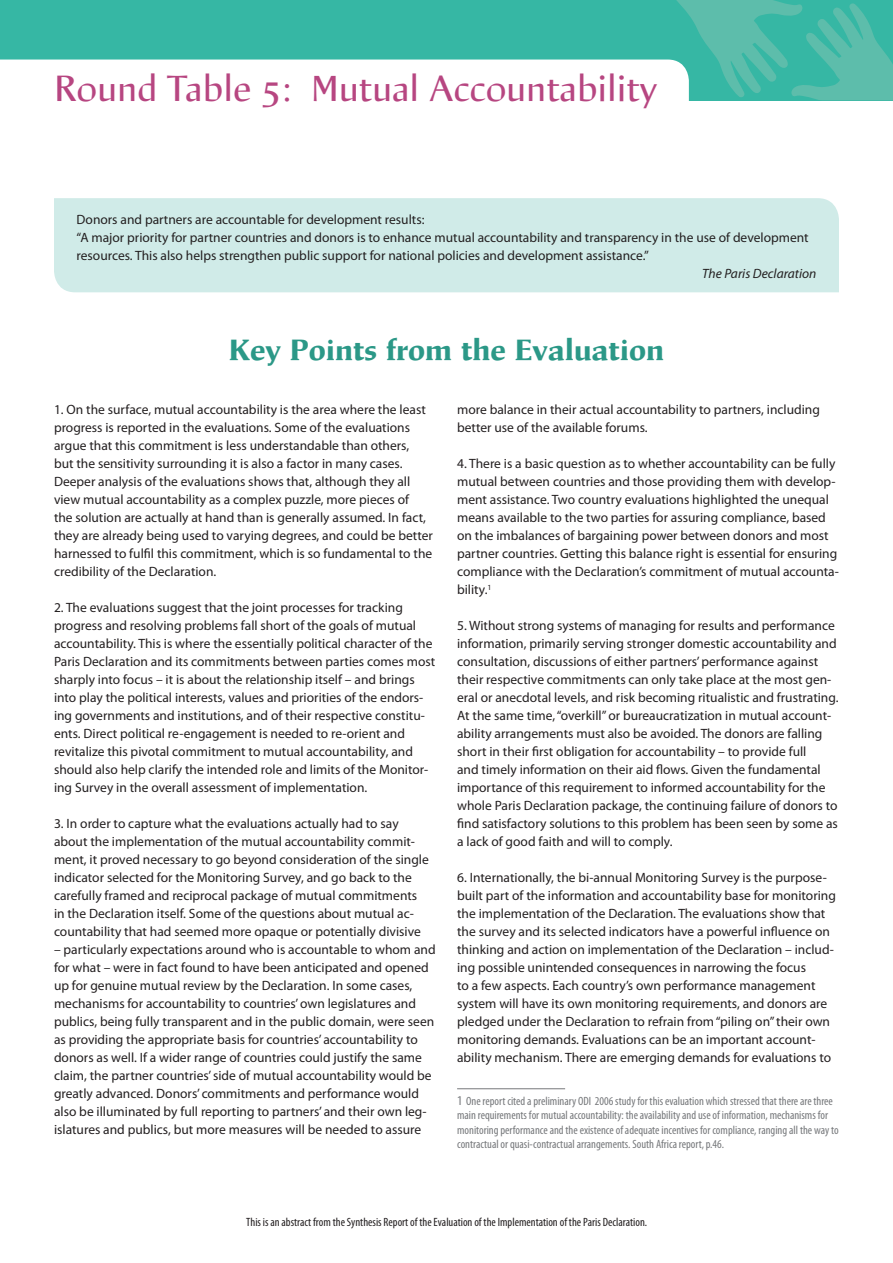
<style>
.page{position:relative;width:893px;height:1263px;background:#fff}
.page>*{position:absolute;margin:0;border:0;box-sizing:border-box;transform-origin:0 0}
.t1{font:37.5px "Mixtra Sansserif";color:#b74681}
.t2{font:600 30px "Mixtra Roman";color:#2b9887}
.t3{font:13.5px/18px "Myriad Pro";color:#231f20}
.t4{font:italic 13.5px "Myriad Pro";color:#231f20}
.t5{font:condensed 12px/14.4px "Myriad Pro";color:#76787b}
.t6{font:condensed 12px "Myriad Pro";color:#231f20}
.s1{font-size:13.5px}
</style>
<div class="page">
<div style="left:54px;top:198px;width:785px;height:94px;background:#d0ebe8"></div>
<div style="left:0;top:0;width:893px;height:100px;background:#36b7a4"></div>
<svg style="left:671px;top:0;width:222px;height:100px"></svg>
<div style="left:0;top:60px;width:689px;height:41px;background:#fff"></div>
<hr style="left:457px;top:1088px;width:108px;height:1px;background:#76787b">
<h1 class="t1" style="left:54px;top:68px;width:605px">Round Table 5: Mutual Accountability</h1>
<p class="t3" style="left:77px;top:210px;width:734px">Donors and partners are accountable for development results:<br>“A major priority for partner countries and donors is to enhance mutual accountability and transparency in the use of development resources. This also helps strengthen public support for national policies and development assistance.”</p>
<p class="t4" style="left:702px;top:265px;width:116px">The Paris Declaration</p>
<h2 class="t2" style="left:229px;top:333px;width:437px">Key Points from the Evaluation</h2>
<p class="t3" style="left:54px;top:400px;width:380px">1. On the surface, mutual accountability is the area where the least progress is reported in the evaluations. Some of the evaluations argue that this commitment is less understandable than others,<br>but the sensitivity surrounding it is also a factor in many cases.<br>Deeper analysis of the evaluations shows that, although they all view mutual accountability as a complex puzzle, more pieces of<br>the solution are actually at hand than is generally assumed. In fact, they are already being used to varying degrees, and could be better harnessed to fulfil this commitment, which is so fundamental to the credibility of the Declaration.</p>
<p class="t3" style="left:54px;top:598px;width:383px">2. The evaluations suggest that the joint processes for tracking progress and resolving problems fall short of the goals of mutual accountability. This is where the essentially political character of the Paris Declaration and its commitments between parties comes most sharply into focus – it is about the relationship itself – and brings into play the political interests, values and priorities of the endors&shy;ing governments and institutions, and of their respective constitu&shy;ents. Direct political re-engagement is needed to re-orient and revitalize this pivotal commitment to mutual accountability, and should also help clarify the intended role and limits of the Monitor&shy;ing Survey in the overall assessment of implementation.</p>
<p class="t3" style="left:54px;top:814px;width:376px">3. In order to capture what the evaluations actually had to say about the implementation of the mutual accountability commit&shy;ment, it proved necessary to go beyond consideration of the single indicator selected for the Monitoring Survey, and go back to the carefully framed and reciprocal package of mutual commitments in the Declaration itself. Some of the questions about mutual ac&shy;countability that had seemed more opaque or potentially divisive</p>
<p class="t3" style="left:54px;top:940px;width:383px">– particularly expectations around who is accountable to whom and for what – were in fact found to have been anticipated and opened up for genuine mutual review by the Declaration. In some cases, mechanisms for accountability to countries’ own legislatures and publics, being fully transparent and in the public domain, were seen as providing the appropriate basis for countries’ accountability to donors as well. If a wider range of countries could justify the same claim, the partner countries’ side of mutual accountability would be greatly advanced. Donors’ commitments and performance would also be illuminated by full reporting to partners’ and their own leg&shy;islatures and publics, but more measures will be needed to assure</p>
<p class="t3" style="left:457px;top:400px;width:364px">more balance in their actual accountability to partners, including better use of the available forums.</p>
<p class="t3" style="left:457px;top:454px;width:383px">4. There is a basic question as to whether accountability can be fully mutual between countries and those providing them with develop&shy;ment assistance. Two country evaluations highlighted the unequal means available to the two parties for assuring compliance, based on the imbalances of bargaining power between donors and most partner countries. Getting this balance right is essential for ensuring compliance with the Declaration’s commitment of mutual accounta&shy;bility.<sup>1</sup></p>
<p class="t3" style="left:457px;top:616px;width:383px">5. Without strong systems of managing for results and performance information, primarily serving stronger domestic accountability and consultation, discussions of either partners’ performance against their respective commitments can only take place at the most gen&shy;eral or anecdotal levels, and risk becoming ritualistic and frustrating.<br>At the same time, “overkill” or bureaucratization in mutual account&shy;ability arrangements must also be avoided. The donors are falling short in their first obligation for accountability – to provide full<br>and timely information on their aid flows. Given the fundamental importance of this requirement to informed accountability for the whole Paris Declaration package, the continuing failure of donors to find satisfactory solutions to this problem has been seen by some as a lack of good faith and will to comply.</p>
<p class="t3" style="left:457px;top:868px;width:380px">6. Internationally, the bi-annual Monitoring Survey is the purpose&shy;built part of the information and accountability base for monitoring the implementation of the Declaration. The evaluations show that the survey and its selected indicators have a powerful influence on thinking and action on implementation of the Declaration – includ&shy;ing possible unintended consequences in narrowing the focus<br>to a few aspects. Each country’s own performance management system will have its own monitoring requirements, and donors are pledged under the Declaration to refrain from “piling on” their own monitoring demands. Evaluations can be an important account&shy;ability mechanism. There are emerging demands for evaluations to</p>
<p class="t5" style="left:457px;top:1094px;width:383px"><span class="s1">1</span> One report cited a preliminary ODI 2006 study for this evaluation which stressed that there are three main requirements for mutual accountability: the availability and use of information, mechanisms for monitoring performance and the existence of adequate incentives for compliance, ranging all the way to contractual or quasi-contractual arrangements. South Africa report, p.46.</p>
<p class="t6" style="left:246px;top:1215px;width:402px">This is an abstract from the Synthesis Report of the Evaluation of the Implementation of the Paris Declaration.</p>
</div>
